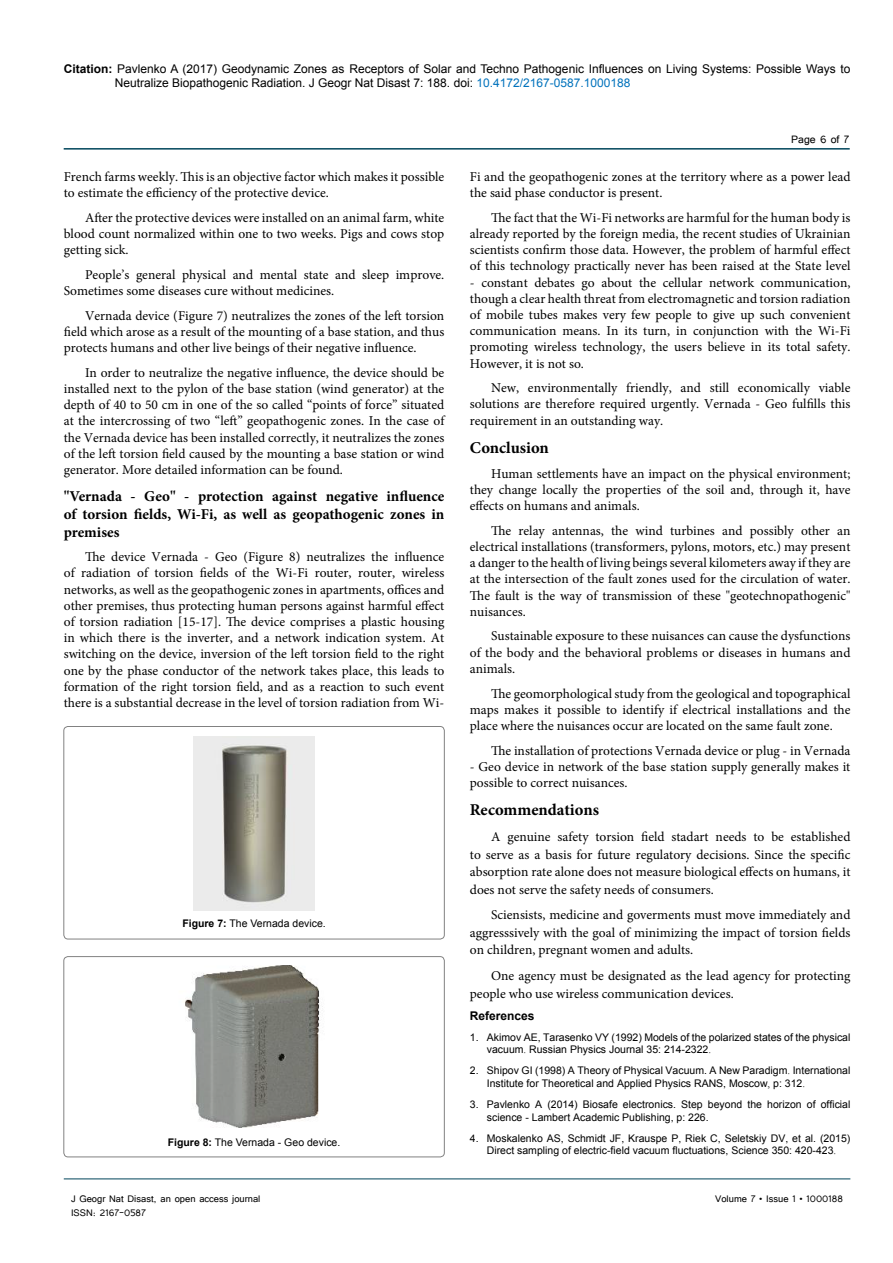
<style>
.page{position:relative;width:893px;height:1263px;background:#fff}
.page>*{position:absolute;margin:0;border:0;box-sizing:border-box;transform-origin:0 0}
.t1{font:700 16.5px "Minion Pro";color:#000}
.t2{font:700 15px/18px "Minion Pro";color:#000;text-align:justify}
.t3{font:13.5px/16.2px "Minion Pro";color:#000;text-align:justify}
.t4{font:13.5px "Tunga";color:#000}
.t5{font:12px/14.4px "Arial";color:#000}
.t6{font:12px "Tunga";color:#000}
.t7{font:700 12px "Arial";color:#000}
.t8{font:10.5px/12.6px "Arial";color:#000}
.s1{font-weight:700}
.s2{color:#0072bc}
.s3{font-family:"Times New Roman"}
</style>
<div class="page">
<hr style="left:64px;top:148px;width:786px;height:2px;background:#00455b">
<hr style="left:64px;top:1179px;width:786px;height:1px;background:#00455b">
<div style="left:64px;top:726px;width:380px;height:213px;border:1px solid #000;border-radius:4px"></div>
<img style="left:193px;top:737px;width:122px;height:174px">
<div style="left:64px;top:956px;width:380px;height:201px;border:1px solid #000;border-radius:4px"></div>
<img style="left:185px;top:965px;width:138px;height:163px">
<p class="t5" style="left:115px;top:61px;width:737px;text-indent:-51px"><span class="s1">Citation:</span> Pavlenko A (2017) Geodynamic Zones as Receptors of Solar and Techno Pathogenic Influences on Living Systems: Possible Ways to<br>Neutralize Biopathogenic Radiation. J Geogr Nat Disast 7: 188. doi: <span class="s2">10.4172/2167-0587.1000188</span></p>
<p class="t3" style="left:64px;top:168px;width:382px">French farms weekly. This is an objective factor which makes it possible to estimate the efficiency of the protective device.</p>
<p class="t3" style="left:64px;top:209px;width:382px;text-indent:21px">After the protective devices were installed on an animal farm, white blood count normalized within one to two weeks. Pigs and cows stop getting sick.</p>
<p class="t3" style="left:64px;top:266px;width:382px;text-indent:21px">People’s general physical and mental state and sleep improve.<br>Sometimes some diseases cure without medicines.</p>
<p class="t3" style="left:64px;top:307px;width:382px;text-indent:21px">Vernada device (Figure 7) neutralizes the zones of the left torsion field which arose as a result of the mounting of a base station, and thus protects humans and other live beings of their negative influence.</p>
<p class="t3" style="left:64px;top:364px;width:382px;text-indent:21px">In order to neutralize the negative influence, the device should be installed next to the pylon of the base station (wind generator) at the depth of 40 to 50 cm in one of the so called “points of force” situated at the intercrossing of two “left” geopathogenic zones. In the case of the Vernada device has been installed correctly, it neutralizes the zones of the left torsion field caused by the mounting a base station or wind generator. More detailed information can be found.</p>
<p class="t2" style="left:64px;top:487px;width:382px">"Vernada - Geo" - protection against negative influence of torsion fields, Wi-Fi, as well as geopathogenic zones in premises</p>
<p class="t3" style="left:64px;top:549px;width:382px;text-indent:21px">The device Vernada - Geo (Figure 8) neutralizes the influence of radiation of torsion fields of the Wi-Fi router, router, wireless networks, as well as the geopathogenic zones in apartments, offices and other premises, thus protecting human persons against harmful effect of torsion radiation [15-17]. The device comprises a plastic housing in which there is the inverter, and a network indication system. At switching on the device, inversion of the left torsion field to the right one by the phase conductor of the network takes place, this leads to formation of the right torsion field, and as a reaction to such event there is a substantial decrease in the level of torsion radiation from Wi-</p>
<p class="t8" style="left:182px;top:917px;width:145px"><span class="s1">Figure 7:</span> The Vernada device.</p>
<p class="t8" style="left:168px;top:1136px;width:174px"><span class="s1">Figure 8:</span> The Vernada - Geo device.</p>
<p class="t4" style="left:791px;top:131px;width:59px">Page 6 of 7</p>
<p class="t3" style="left:470px;top:168px;width:382px">Fi and the geopathogenic zones at the territory where as a power lead the said phase conductor is present.</p>
<p class="t3" style="left:470px;top:209px;width:382px;text-indent:21px">The fact that the Wi-Fi networks are harmful for the human body is already reported by the foreign media, the recent studies of Ukrainian scientists confirm those data. However, the problem of harmful effect of this technology practically never has been raised at the State level</p>
<p class="t3" style="left:470px;top:274px;width:382px">- constant debates go about the cellular network communication, though a clear health threat from electromagnetic and torsion radiation of mobile tubes makes very few people to give up such convenient communication means. In its turn, in conjunction with the Wi-Fi promoting wireless technology, the users believe in its total safety.<br>However, it is not so.</p>
<p class="t3" style="left:470px;top:380px;width:382px;text-indent:21px">New, environmentally friendly, and still economically viable solutions are therefore required urgently. Vernada - Geo fulfills this requirement in an outstanding way.</p>
<p class="t1" style="left:470px;top:436px;width:81px">Conclusion</p>
<p class="t3" style="left:470px;top:465px;width:382px;text-indent:21px">Human settlements have an impact on the physical environment; they change locally the properties of the soil and, through it, have effects on humans and animals.</p>
<p class="t3" style="left:470px;top:522px;width:382px;text-indent:21px">The relay antennas, the wind turbines and possibly other an electrical installations (transformers, pylons, motors, etc.) may present a danger to the health of living beings several kilometers away if they are at the intersection of the fault zones used for the circulation of water.<br>The fault is the way of transmission of these "geotechnopathogenic" nuisances.</p>
<p class="t3" style="left:470px;top:628px;width:382px;text-indent:21px">Sustainable exposure to these nuisances can cause the dysfunctions of the body and the behavioral problems or diseases in humans and animals.</p>
<p class="t3" style="left:470px;top:685px;width:382px;text-indent:21px">The geomorphological study from the geological and topographical maps makes it possible to identify if electrical installations and the place where the nuisances occur are located on the same fault zone.</p>
<p class="t3" style="left:491px;top:742px;width:361px">The installation of protections Vernada device or plug - in Vernada</p>
<p class="t3" style="left:470px;top:758px;width:382px">- Geo device in network of the base station supply generally makes it possible to correct nuisances.</p>
<p class="t1" style="left:470px;top:798px;width:131px">Recommendations</p>
<p class="t3" style="left:470px;top:828px;width:382px;line-height:17.4px;text-indent:21px">A genuine safety torsion field stadart needs to be established to serve as a basis for future regulatory decisions. Since the specific absorption rate alone does not measure biological effects on humans, it does not serve the safety needs of consumers.</p>
<p class="t3" style="left:470px;top:906px;width:382px;line-height:17.4px;text-indent:21px">Sciensists, medicine and goverments must move immediately and aggresssively with the goal of minimizing the impact of torsion fields on children, pregnant women and adults.</p>
<p class="t3" style="left:470px;top:967px;width:382px;line-height:17.4px;text-indent:21px">One agency must be designated as the lead agency for protecting people who use wireless communication devices.</p>
<p class="t7" style="left:470px;top:1007px;width:66px">References</p>
<p class="t8" style="left:487px;top:1031px;width:365px;text-indent:-17px">1. Akimov AE, Tarasenko VY (1992) Models of the polarized states of the physical vacuum<span class="s3">.</span> Russian Physics Journal 35: 214-2322<span class="s3">.</span></p>
<p class="t8" style="left:487px;top:1064px;width:365px;text-indent:-17px">2. Shipov GI (1998) A Theory of Physical Vacuum. A New Paradigm<span class="s3">.</span> International<br>Institute for Theoretical and Applied Physics RANS, Moscow<span class="s3">,</span> p: 312<span class="s3">.</span></p>
<p class="t8" style="left:487px;top:1098px;width:365px;text-indent:-17px">3. Pavlenko A (2014) Biosafe electronics. Step beyond the horizon of official science - Lambert Academic Publishing, p: 226.</p>
<p class="t8" style="left:470px;top:1132px;width:382px;text-align:center">4. Moskalenko AS, Schmidt JF, Krauspe P, Riek C, Seletskiy DV, et al. (2015)<br>Direct sampling of electric-field vacuum fluctuations, Science 350: 420-423<span class="s3">.</span></p>
<p class="t6" style="left:71px;top:1190px;width:191px">J Geogr Nat Disast, an open access journal</p>
<p class="t6" style="left:715px;top:1190px;width:129px">Volume 7 • Issue 1 • 1000188</p>
<p class="t6" style="left:71px;top:1205px;width:76px">ISSN: 2167-0587</p>
</div>
